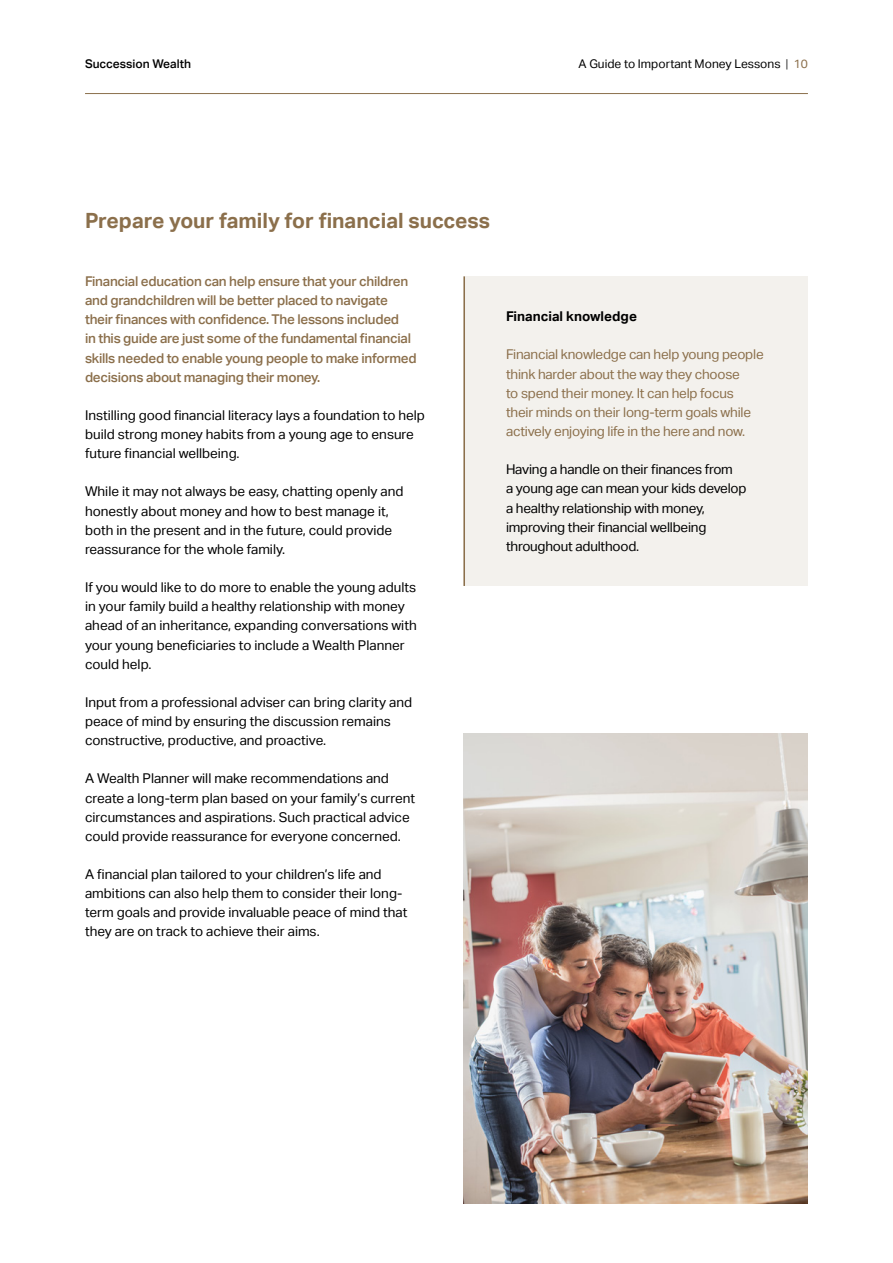
<style>
.page{position:relative;width:893px;height:1263px;background:#fff}
.page>*{position:absolute;margin:0;border:0;box-sizing:border-box;transform-origin:0 0}
.t1{font:700 21px "Aktiv Grotesk";color:#8b6f4b}
.t2{font:13.5px/19.2px "Aktiv Grotesk";color:#000}
.t3{font:500 13.5px/19.2px "Aktiv Grotesk";letter-spacing:-.02em;color:#8b6f4b}
.t4{font:13.5px/19.2px "Aktiv Grotesk";letter-spacing:-.015em;color:#8b6f4b}
.t5{font:700 13.5px "Aktiv Grotesk";color:#000}
.t6{font:12px "Aktiv Grotesk";color:#000}
.t7{font:500 12px "Aktiv Grotesk";color:#000}
.s1{font-weight:300}
.s2{color:#8b6f4b}
</style>
<div class="page">
<hr style="left:85px;top:93px;width:723px;height:1px;background:#8b6f4b">
<div style="left:463px;top:276px;width:345px;height:310px;background:#f3f1ed"></div>
<hr style="left:463px;top:276px;width:2px;height:310px;background:#8b6f4b">
<img style="left:463px;top:733px;width:345px;height:470px">
<p class="t7" style="left:85px;top:57px;width:108px">Succession Wealth</p>
<p class="t6" style="left:579px;top:57px;width:231px">A Guide to Important Money Lessons <span class="s1">|</span> <span class="s2">10</span></p>
<h1 class="t1" style="left:85px;top:208px;width:406px">Prepare your family for financial success</h1>
<p class="t3" style="left:85px;top:272px;width:333px">Financial education can help ensure that your children and grandchildren will be better placed to navigate their finances with confidence. The lessons included<br>in this guide are just some of the fundamental financial skills needed to enable young people to make informed decisions about managing their money.</p>
<p class="t2" style="left:85px;top:406px;width:341px">Instilling good financial literacy lays a foundation to help build strong money habits from a young age to ensure future financial wellbeing.</p>
<p class="t2" style="left:85px;top:482px;width:320px">While it may not always be easy, chatting openly and honestly about money and how to best manage it, both in the present and in the future, could provide reassurance for the whole family.</p>
<p class="t2" style="left:85px;top:578px;width:333px">If you would like to do more to enable the young adults in your family build a healthy relationship with money ahead of an inheritance, expanding conversations with your young beneficiaries to include a Wealth Planner could help.</p>
<p class="t2" style="left:85px;top:693px;width:329px">Input from a professional adviser can bring clarity and peace of mind by ensuring the discussion remains constructive, productive, and proactive.</p>
<p class="t2" style="left:85px;top:769px;width:332px">A Wealth Planner will make recommendations and create a long-term plan based on your family’s current circumstances and aspirations. Such practical advice could provide reassurance for everyone concerned.</p>
<p class="t2" style="left:85px;top:865px;width:324px">A financial plan tailored to your children’s life and ambitions can also help them to consider their long&shy;term goals and provide invaluable peace of mind that they are on track to achieve their aims.</p>
<p class="t5" style="left:506px;top:309px;width:132px">Financial knowledge</p>
<p class="t4" style="left:506px;top:345px;width:259px">Financial knowledge can help young people think harder about the way they choose<br>to spend their money. It can help focus their minds on their long-term goals while actively enjoying life in the here and now.</p>
<p class="t2" style="left:506px;top:460px;width:242px">Having a handle on their finances from<br>a young age can mean your kids develop a healthy relationship with money, improving their financial wellbeing throughout adulthood.</p>
</div>
